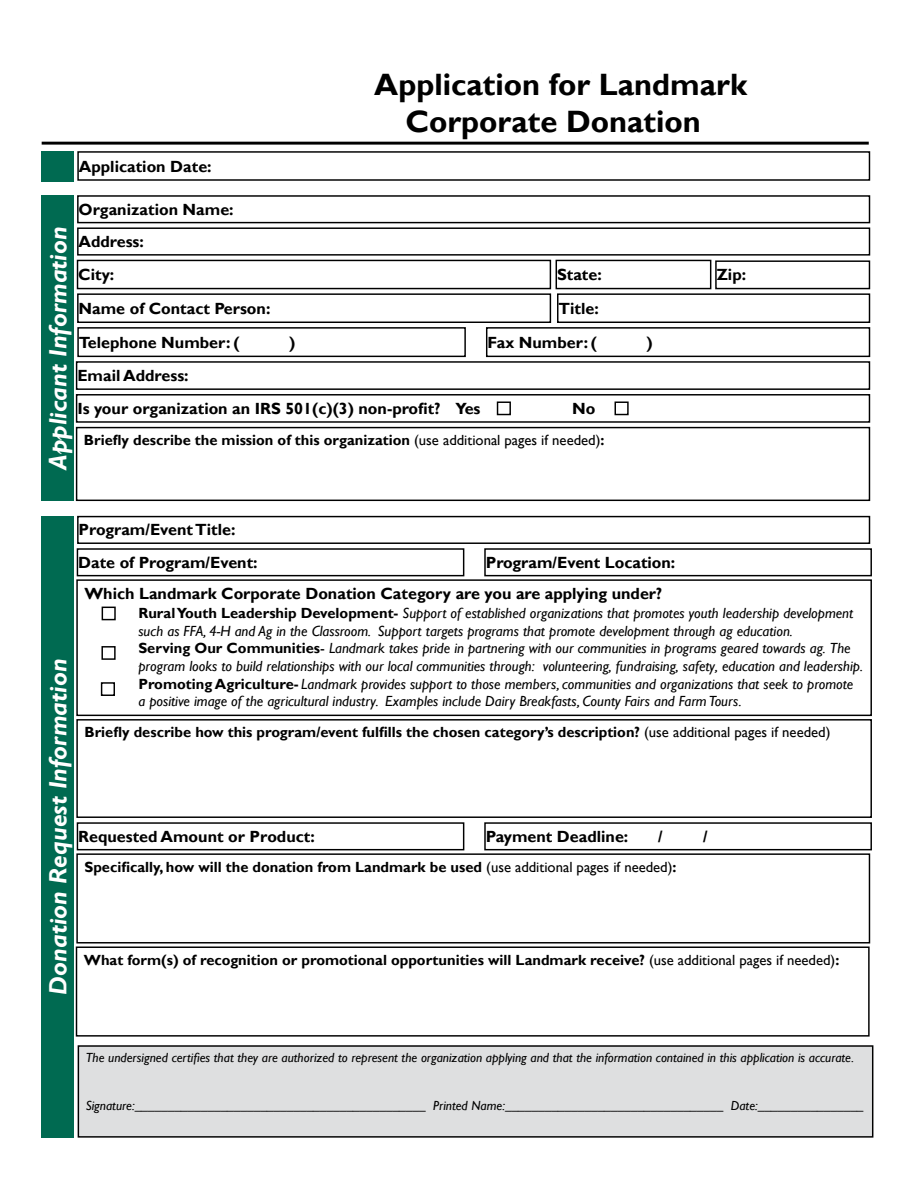
<style>
.page{position:relative;width:918px;height:1188px;background:#fff}
.page>*{position:absolute;margin:0;border:0;box-sizing:border-box;transform-origin:0 0}
.t1{font:700 30.9px/36.8px "Gill Sans";color:#000;text-align:center}
.t2{font:italic 700 25.05px "Gill Sans";color:#fff}
.t3{font:700 16.2px/33px "Gill Sans";color:#000}
.t4{font:italic 14.7px/17.7px "Gill Sans";color:#000}
.t5{font:700 14.7px "Gill Sans";color:#000}
.t6{font:italic 13.2px "Gill Sans";color:#000}
.s1{font-weight:400}
.s2{font-weight:700;font-style:normal}
.s3{font-style:normal}
</style>
<div class="page">
<div style="left:76px;top:579px;width:796px;height:137px;border:1px solid #000"></div>
<div style="left:77px;top:151px;width:793px;height:30px;border:1px solid #000"></div>
<div style="left:77px;top:195px;width:793px;height:28px;border:1px solid #000"></div>
<div style="left:42px;top:195px;width:32px;height:306px;background:#006a51"></div>
<hr style="left:42px;top:142px;width:827px;height:3px;background:#000">
<div style="left:78px;top:1046px;width:795px;height:91px;background:#dedfe0"></div>
<div style="left:78px;top:1045px;width:795px;height:93px;border:1px solid #000"></div>
<div style="left:77px;top:227px;width:793px;height:29px;border:1px solid #000"></div>
<div style="left:77px;top:260px;width:474px;height:29px;border:1px solid #000"></div>
<div style="left:556px;top:260px;width:155px;height:29px;border:1px solid #000"></div>
<div style="left:715px;top:260px;width:155px;height:29px;border:1px solid #000"></div>
<div style="left:557px;top:293px;width:313px;height:30px;border:1px solid #000"></div>
<div style="left:77px;top:293px;width:474px;height:30px;border:1px solid #000"></div>
<div style="left:76px;top:427px;width:794px;height:74px;border:1px solid #000"></div>
<div style="left:76px;top:719px;width:796px;height:99px;border:1px solid #000"></div>
<div style="left:76px;top:853px;width:794px;height:91px;border:1px solid #000"></div>
<div style="left:42px;top:151px;width:32px;height:31px;background:#006a51"></div>
<div style="left:77px;top:327px;width:389px;height:30px;border:1px solid #000"></div>
<div style="left:486px;top:327px;width:384px;height:30px;border:1px solid #000"></div>
<div style="left:76px;top:361px;width:794px;height:29px;border:1px solid #000"></div>
<div style="left:76px;top:394px;width:794px;height:29px;border:1px solid #000"></div>
<div style="left:497px;top:401px;width:14px;height:14px;border:1px solid #000"></div>
<div style="left:615px;top:401px;width:14px;height:14px;border:1px solid #000"></div>
<div style="left:77px;top:516px;width:793px;height:28px;border:1px solid #000"></div>
<div style="left:42px;top:516px;width:32px;height:622px;background:#006a51"></div>
<div style="left:77px;top:548px;width:387px;height:28px;border:1px solid #000"></div>
<div style="left:484px;top:548px;width:388px;height:28px;border:1px solid #000"></div>
<div style="left:102px;top:607px;width:14px;height:13px;border:1px solid #000"></div>
<div style="left:101px;top:646px;width:15px;height:14px;border:1px solid #000"></div>
<div style="left:101px;top:682px;width:14px;height:14px;border:1px solid #000"></div>
<div style="left:77px;top:822px;width:387px;height:28px;border:1px solid #000"></div>
<div style="left:484px;top:822px;width:388px;height:28px;border:1px solid #000"></div>
<div style="left:76px;top:947px;width:794px;height:90px;border:1px solid #000"></div>
<p class="t3" style="left:79px;top:150px;width:134px">Application Date:</p>
<p class="t3" style="left:79px;top:193px;width:157px">Organization Name:</p>
<h1 class="t1" style="left:374px;top:67px;width:374px">Application for Landmark<br>Corporate Donation</h1>
<h2 class="t2" style="left:44px;top:470px;width:245px;rotate:-90deg">Applicant Information</h2>
<p class="t3" style="left:78px;top:226px;width:67px">Address:<br>City:</p>
<p class="t3" style="left:557px;top:259px;width:46px">State:</p>
<p class="t3" style="left:717px;top:259px;width:31px">Zip:</p>
<p class="t3" style="left:79px;top:292px;width:193px">Name of Contact Person:</p>
<p class="t3" style="left:558px;top:292px;width:42px">Title:</p>
<p class="t3" style="left:79px;top:326px;width:162px">Telephone Number: (</p>
<p class="t3" style="left:289px;top:326px;width:8px">)</p>
<p class="t3" style="left:487px;top:326px;width:111px">Fax Number: (</p>
<p class="t3" style="left:647px;top:326px;width:8px">)</p>
<p class="t3" style="left:77px;top:360px;width:405px">Email Address:<br>Is your organization an IRS 501(c)(3) non-profit? Yes</p>
<p class="t3" style="left:572px;top:392px;width:25px">No</p>
<p class="t5" style="left:84px;top:431px;width:522px">Briefly describe the mission of this organization <span class="s1">(use additional pages if needed)</span>:</p>
<p class="t3" style="left:79px;top:514px;width:158px">Program/Event Title:</p>
<p class="t3" style="left:78px;top:546px;width:181px">Date of Program/Event:</p>
<p class="t3" style="left:486px;top:546px;width:191px">Program/Event Location:</p>
<p class="t3" style="left:84px;top:577px;width:579px">Which Landmark Corporate Donation Category are you are applying under?</p>
<p class="t4" style="left:138px;top:604px;width:726px"><span class="s2">Rural Youth Leadership Development-</span> Support of established organizations that promotes youth leadership development such as FFA, 4-H and Ag in the Classroom. Support targets programs that promote development through ag education.<br><span class="s2">Serving Our Communities</span><span class="s3">-</span> Landmark takes pride in partnering with our communities in programs geared towards ag. The program looks to build relationships with our local communities through: volunteering, fundraising, safety, education and leadership.<br><span class="s2">Promoting Agriculture-</span> Landmark provides support to those members, communities and organizations that seek to promote a positive image of the agricultural industry. Examples include Dairy Breakfasts, County Fairs and Farm Tours.</p>
<h2 class="t2" style="left:44px;top:995px;width:338px;rotate:-90deg">Donation Request Information</h2>
<p class="t5" style="left:84px;top:724px;width:748px">Briefly describe how this program/event fulfills the chosen category’s description? <span class="s1">(use additional pages if needed)</span></p>
<p class="t3" style="left:78px;top:820px;width:238px">Requested Amount or Product:</p>
<p class="t3" style="left:486px;top:820px;width:144px">Payment Deadline:</p>
<p class="t3" style="left:658px;top:820px;width:6px">/</p>
<p class="t3" style="left:703px;top:820px;width:6px">/</p>
<p class="t5" style="left:84px;top:858px;width:594px">Specifically, how will the donation from Landmark be used <span class="s1">(use additional pages if needed)</span>:</p>
<p class="t5" style="left:84px;top:951px;width:757px">What form(s) of recognition or promotional opportunities will Landmark receive? <span class="s1">(use additional pages if needed)</span>:</p>
<p class="t6" style="left:86px;top:1050px;width:770px">The undersigned certifies that they are authorized to represent the organization applying and that the information contained in this application is accurate.</p>
<p class="t6" style="left:86px;top:1098px;width:779px">Signature:____________________________________________ Printed Name:_________________________________ Date:________________</p>
</div>
